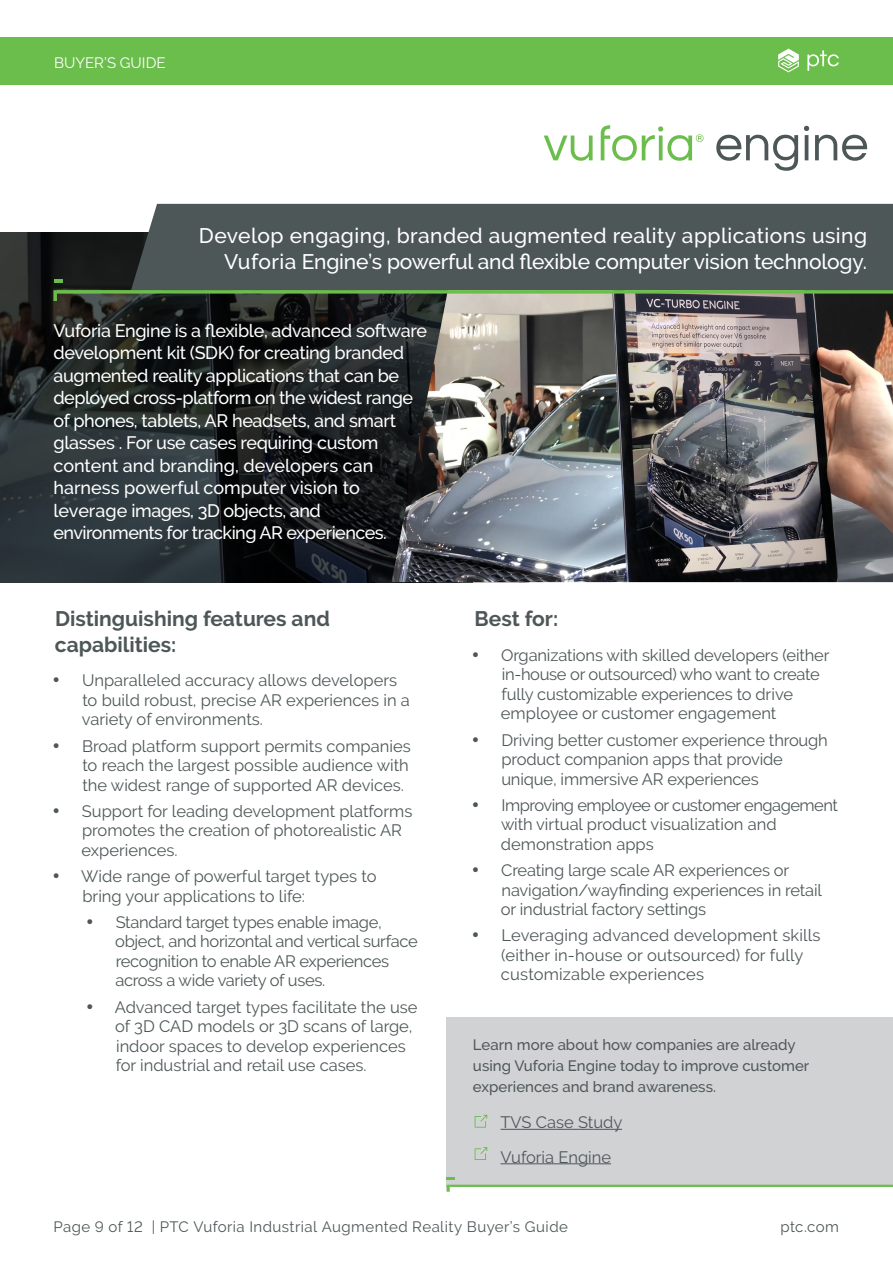
<style>
.page{position:relative;width:893px;height:1263px;background:#fff}
.page>*{position:absolute;margin:0;border:0;box-sizing:border-box;transform-origin:0 0}
.t1{font:500 21px/25.5px "Raleway";letter-spacing:.015em;color:#fff;text-align:right}
.t2{font:700 21px/25.5px "PTC Raleway";color:#4e5758}
.List_Paragraph{font:700 21px "Raleway";color:#4e5758}
.t3{font:500 18px/22.5px "Raleway";letter-spacing:-.02em;color:#fff}
.List_Paragraph-2{font:16.5px/19.5px "Raleway";letter-spacing:-.01em;color:#4e5758}
.List_Paragraph-3{font:16.5px/19.5px "Raleway";letter-spacing:.01em;color:#4e5758}
.t4{font:500 15px/21px "PTC Raleway";color:#4e5758}
.t5{font:15px "PTC Raleway";letter-spacing:.03em;color:#4e5758}
.t6{font:15px "Raleway";letter-spacing:.005em;color:#fff}
.t7{font:15px "Raleway";letter-spacing:.02em;color:#4e5758}
</style>
<div class="page">
<div style="left:0;top:37px;width:893px;height:48px;background:#6cbe4c"></div>
<svg style="left:778px;top:49px;width:21px;height:23px"></svg>
<svg style="left:807px;top:50px;width:32px;height:21px"></svg>
<div style="left:446px;top:1018px;width:447px;height:169px;background:#d1d2d4"></div>
<hr style="left:501px;top:1129px;width:121px;height:1px;background:#4e5758">
<hr style="left:501px;top:1163px;width:110px;height:1px;background:#4e5758">
<svg style="left:475px;top:1115px;width:12px;height:12px"></svg>
<svg style="left:446px;top:1177px;width:447px;height:15px"></svg>
<svg style="left:475px;top:1147px;width:12px;height:13px"></svg>
<svg style="left:0;top:232px;width:392px;height:350px;background:#1e2325"></svg>
<img style="left:392px;top:301px;width:501px;height:281px">
<div style="left:131px;top:204px;width:762px;height:86px;background:#4e5758"></div>
<svg style="left:53px;top:290px;width:840px;height:11px;background:#5c7550"></svg>
<svg style="left:54px;top:279px;width:8px;height:3px"></svg>
<svg style="left:544px;top:136px;width:49px;height:25px"></svg>
<svg style="left:601px;top:125px;width:102px;height:36px"></svg>
<svg style="left:716px;top:135px;width:82px;height:36px"></svg>
<svg style="left:804px;top:126px;width:5px;height:34px"></svg>
<svg style="left:815px;top:135px;width:52px;height:26px"></svg>
<p class="t6" style="left:54px;top:54px;width:113px">BUYER’S GUIDE</p>
<p class="t1" style="left:199px;top:223px;width:670px">Develop engaging, branded augmented reality applications using<br>Vuforia Engine’s powerful and flexible computer vision technology.</p>
<p class="t3" style="left:53px;top:319px;width:375px">Vuforia Engine is a flexible, advanced software development kit (SDK) for creating branded augmented reality applications that can be deployed cross-platform on the widest range of phones, tablets, AR headsets, and smart glasses . For use cases requiring custom content and branding, developers can harness powerful computer vision to leverage images, 3D objects, and environments for tracking AR experiences.</p>
<p class="t2" style="left:55px;top:606px;width:277px">Distinguishing features and capabilities:</p>
<p class="List_Paragraph-2" style="left:82px;top:671px;width:330px;text-indent:-29px">• Unparalleled accuracy allows developers to build robust, precise AR experiences in a variety of environments.</p>
<p class="List_Paragraph-2" style="left:82px;top:736px;width:330px;text-align:justify;text-indent:-30px">• Broad platform support permits companies to reach the largest possible audience with the widest range of supported AR devices.</p>
<p class="List_Paragraph-2" style="left:81px;top:801px;width:332px;text-indent:-29px">• Support for leading development platforms promotes the creation of photorealistic AR experiences.</p>
<p class="List_Paragraph-2" style="left:82px;top:866px;width:296px;text-indent:-30px">• Wide range of powerful target types to bring your applications to life:</p>
<p class="List_Paragraph-2" style="left:115px;top:912px;width:304px;text-indent:-29px">• Standard target types enable image, object, and horizontal and vertical surface recognition to enable AR experiences across a wide variety of uses.</p>
<p class="List_Paragraph-2" style="left:115px;top:997px;width:304px;text-indent:-29px">• Advanced target types facilitate the use of 3D CAD models or 3D scans of large, indoor spaces to develop experiences for industrial and retail use cases.</p>
<p class="List_Paragraph" style="left:474px;top:607px;width:85px">Best for:</p>
<p class="List_Paragraph-2" style="left:501px;top:645px;width:330px;text-indent:-29px">• Organizations with skilled developers (either in-house or outsourced) who want to create fully customizable experiences to drive employee or customer engagement</p>
<p class="List_Paragraph-2" style="left:501px;top:730px;width:328px;text-indent:-29px">• Driving better customer experience through product companion apps that provide unique, immersive AR experiences</p>
<p class="List_Paragraph-2" style="left:501px;top:795px;width:339px;text-indent:-29px">• Improving employee or customer engagement with virtual product visualization and demonstration apps</p>
<p class="List_Paragraph-2" style="left:501px;top:860px;width:322px;text-indent:-29px">• Creating large scale AR experiences or navigation/wayfinding experiences in retail or industrial factory settings</p>
<p class="List_Paragraph-3" style="left:501px;top:926px;width:321px;text-indent:-29px">• Leveraging advanced development skills (either in-house or outsourced) for fully customizable experiences</p>
<p class="t4" style="left:473px;top:1034px;width:338px">Learn more about how companies are already using Vuforia Engine today to improve customer experiences and brand awareness.</p>
<p class="List_Paragraph-2" style="left:501px;top:1112px;width:123px">TVS Case Study</p>
<p class="List_Paragraph-2" style="left:501px;top:1147px;width:112px">Vuforia Engine</p>
<p class="t5" style="left:53px;top:1217px;width:516px">Page 9 of 12 | PTC Vuforia Industrial Augmented Reality Buyer’s Guide</p>
<p class="t7" style="left:780px;top:1217px;width:60px">ptc.com</p>
</div>
